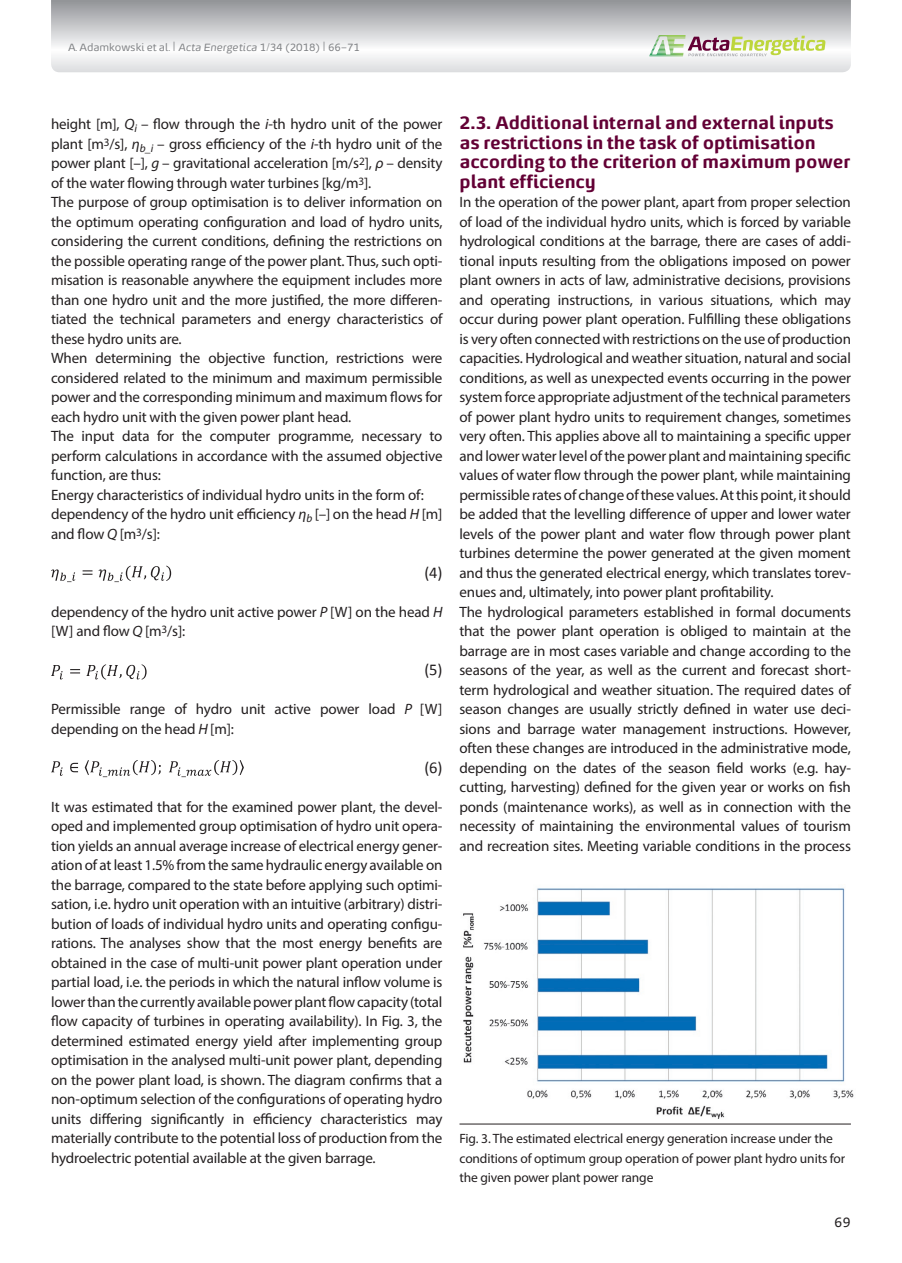
<style>
.page{position:relative;width:902px;height:1263px;background:#fff}
.page>*{position:absolute;margin:0;border:0;box-sizing:border-box;transform-origin:0 0}
.t1{font:700 18px/19.5px "Energa";letter-spacing:-.01em;color:#630035}
.t2{font:16.5px "Calibri";color:#231f20}
.t3{font:15px/19.5px "Myriad Pro";letter-spacing:-.01em;color:#231f20}
.t4{font:13.5px/19.5px "Myriad Pro";letter-spacing:-.01em;color:#231f20}
.t5{font:13.5px "Energa";color:#231f20}
.t6{font:10.5px "Energa";letter-spacing:-.01em;color:#808285}
.s1{font-size:13.5px}
.s2{font-style:italic}
</style>
<div class="page">
<svg style="left:51px;top:0;width:799px;height:72px"></svg>
<svg style="left:649px;top:35px;width:176px;height:21px"></svg>
<svg style="left:51px;top:569px;width:24px;height:13px"></svg>
<svg style="left:83px;top:566px;width:88px;height:16px"></svg>
<svg style="left:51px;top:665px;width:12px;height:14px"></svg>
<svg style="left:70px;top:664px;width:76px;height:16px"></svg>
<svg style="left:51px;top:761px;width:12px;height:15px"></svg>
<svg style="left:70px;top:763px;width:8px;height:9px"></svg>
<svg style="left:85px;top:760px;width:159px;height:17px"></svg>
<hr style="left:459px;top:1124px;width:391px;height:1px;background:#231f20">
<img style="left:463px;top:888px;width:391px;height:231px">
<p class="t6" style="left:68px;top:41px;width:293px">A. Adamkowski et al. <span class="s1">|</span> <span class="s2">Acta Energetica</span> 1/34 (2018) <span class="s1">|</span> 66–71</p>
<p class="t3" style="left:51px;top:114px;width:393px">height [m], <span class="s2">Q</span><sub>i</sub> – flow through the <span class="s2">i</span>-th hydro unit of the power plant [m<sup>3</sup>/s], <span class="s2">η</span><sub>b_i</sub> – gross efficiency of the <span class="s2">i</span>-th hydro unit of the power plant [–], <span class="s2">g</span> – gravitational acceleration [m/s<sup>2</sup>], <span class="s2">ρ</span> – density of the water flowing through water turbines [kg/m<sup>3</sup>].<br>The purpose of group optimisation is to deliver information on the optimum operating configuration and load of hydro units, considering the current conditions, defining the restrictions on the possible operating range of the power plant. Thus, such opti&shy;misation is reasonable anywhere the equipment includes more than one hydro unit and the more justified, the more differen&shy;tiated the technical parameters and energy characteristics of these hydro units are.<br>When determining the objective function, restrictions were considered related to the minimum and maximum permissible power and the corresponding minimum and maximum flows for each hydro unit with the given power plant head.<br>The input data for the computer programme, necessary to perform calculations in accordance with the assumed objective function, are thus:<br>Energy characteristics of individual hydro units in the form of: dependency of the hydro unit efficiency <span class="s2">η</span><sub>b</sub> [–] on the head <span class="s2">H</span> [m] and flow <span class="s2">Q</span> [m<sup>3</sup>/s]:</p>
<p class="t2" style="left:424px;top:562px;width:20px">(4)</p>
<p class="t3" style="left:51px;top:602px;width:393px">dependency of the hydro unit active power <span class="s2">P</span> [W] on the head <span class="s2">H </span>[W] and flow <span class="s2">Q</span> [m<sup>3</sup>/s]:</p>
<p class="t2" style="left:424px;top:659px;width:20px">(5)</p>
<p class="t3" style="left:51px;top:699px;width:393px">Permissible range of hydro unit active power load <span class="s2">P</span> [W] depending on the head <span class="s2">H</span> [m]:</p>
<p class="t2" style="left:424px;top:757px;width:20px">(6)</p>
<p class="t3" style="left:51px;top:797px;width:393px;text-align:justify">It was estimated that for the examined power plant, the devel&shy;oped and implemented group optimisation of hydro unit opera&shy;tion yields an annual average increase of electrical energy gener&shy;ation of at least 1.5% from the same hydraulic energy available on the barrage, compared to the state before applying such optimi&shy;sation, i.e. hydro unit operation with an intuitive (arbitrary) distri&shy;bution of loads of individual hydro units and operating configu&shy;rations. The analyses show that the most energy benefits are obtained in the case of multi-unit power plant operation under partial load, i.e. the periods in which the natural inflow volume is lower than the currently available power plant flow capacity (total flow capacity of turbines in operating availability). In Fig. 3, the determined estimated energy yield after implementing group optimisation in the analysed multi-unit power plant, depending on the power plant load, is shown. The diagram confirms that a non-optimum selection of the configurations of operating hydro units differing significantly in efficiency characteristics may materially contribute to the potential loss of production from the hydroelectric potential available at the given barrage.</p>
<p class="t1" style="left:459px;top:112px;width:392px">2.3. Additional internal and external inputs as restrictions in the task of optimisation according to the criterion of maximum power plant efficiency</p>
<p class="t3" style="left:459px;top:192px;width:393px">In the operation of the power plant, apart from proper selection of load of the individual hydro units, which is forced by variable hydrological conditions at the barrage, there are cases of addi&shy;tional inputs resulting from the obligations imposed on power plant owners in acts of law, administrative decisions, provisions and operating instructions, in various situations, which may occur during power plant operation. Fulfilling these obligations is very often connected with restrictions on the use of production capacities. Hydrological and weather situation, natural and social conditions, as well as unexpected events occurring in the power system force appropriate adjustment of the technical parameters of power plant hydro units to requirement changes, sometimes very often. This applies above all to maintaining a specific upper and lower water level of the power plant and maintaining specific values of water flow through the power plant, while maintaining permissible rates of change of these values. At this point, it should be added that the levelling difference of upper and lower water levels of the power plant and water flow through power plant turbines determine the power generated at the given moment and thus the generated electrical energy, which translates torev&shy;enues and, ultimately, into power plant profitability.<br>The hydrological parameters established in formal documents that the power plant operation is obliged to maintain at the barrage are in most cases variable and change according to the seasons of the year, as well as the current and forecast short&shy;term hydrological and weather situation. The required dates of season changes are usually strictly defined in water use deci&shy;sions and barrage water management instructions. However, often these changes are introduced in the administrative mode, depending on the dates of the season field works (e.g. hay&shy;cutting, harvesting) defined for the given year or works on fish ponds (maintenance works), as well as in connection with the necessity of maintaining the environmental values of tourism and recreation sites. Meeting variable conditions in the process</p>
<p class="t4" style="left:459px;top:1129px;width:387px">Fig. 3. The estimated electrical energy generation increase under the conditions of optimum group operation of power plant hydro units for the given power plant power range</p>
<p class="t5" style="left:834px;top:1213px;width:18px">69</p>
</div>
